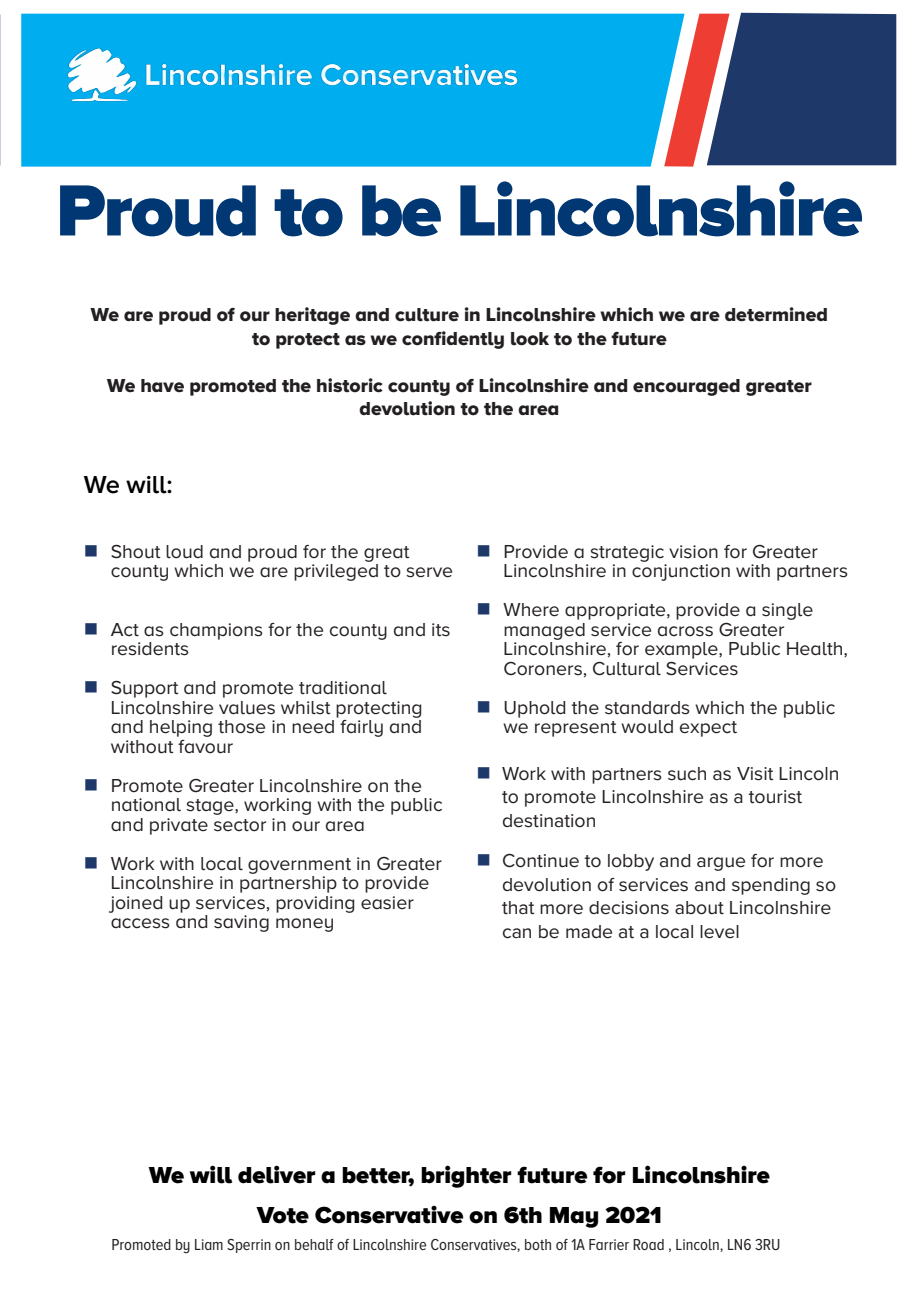
<style>
.page{position:relative;width:919px;height:1289px;background:#fff}
.page>*{position:absolute;margin:0;border:0;box-sizing:border-box;transform-origin:0 0}
.t1{font:900 75px "Proxima Nova A";letter-spacing:-.03em;color:#013874}
.t2{font:600 25.5px "Proxima Nova A";color:#000}
.t3{font:900 24px "Proxima Nova A";color:#000}
.t4{font:19.5px/19.5px "Proxima Nova A";color:#231f20}
.t5{font:19.5px/23.4px "Proxima Nova";color:#231f20}
.t6{font:19.5px/23.4px "Proxima Nova A Extrabld";color:#231f20;text-align:center}
.t7{font:16.5px "Proxima Nova A Cond";color:#231f20}
</style>
<div class="page">
<div style="left:21px;top:14px;width:643px;height:153px;background:#00aeef"></div>
<svg style="left:664px;top:13px;width:232px;height:154px"></svg>
<img style="left:67px;top:40px;width:460px;height:69px">
<p class="t1" style="left:56px;top:167px;width:808px">Proud to be Lincolnshire</p>
<p class="t6" style="left:91px;top:302px;width:738px">We are proud of our heritage and culture in Lincolnshire which we are determined to protect as we confidently look to the future</p>
<p class="t6" style="left:107px;top:373px;width:706px">We have promoted the historic county of Lincolnshire and encouraged greater devolution to the area</p>
<p class="t2" style="left:84px;top:470px;width:90px">We will:</p>
<p class="t4" style="left:111px;top:541px;width:344px">Shout loud and proud for the great county which we are privileged to serve</p>
<p class="t4" style="left:111px;top:619px;width:341px">Act as champions for the county and its residents</p>
<p class="t4" style="left:111px;top:677px;width:313px">Support and promote traditional<br>Lincolnshire values whilst protecting and helping those in need fairly and without favour</p>
<p class="t4" style="left:111px;top:775px;width:333px">Promote Greater Lincolnshire on the national stage, working with the public and private sector in our area</p>
<p class="t4" style="left:111px;top:853px;width:333px">Work with local government in Greater Lincolnshire in partnership to provide joined up services, providing easier access and saving money</p>
<p class="t4" style="left:503px;top:541px;width:346px">Provide a strategic vision for Greater<br>Lincolnshire in conjunction with partners</p>
<p class="t4" style="left:503px;top:599px;width:346px">Where appropriate, provide a single managed service across Greater Lincolnshire, for example, Public Health, Coroners, Cultural Services</p>
<p class="t4" style="left:503px;top:697px;width:333px">Uphold the standards which the public we represent would expect</p>
<p class="t5" style="left:502px;top:761px;width:339px">Work with partners such as Visit Lincoln to promote Lincolnshire as a tourist destination</p>
<p class="t5" style="left:502px;top:848px;width:335px">Continue to lobby and argue for more devolution of services and spending so that more decisions about Lincolnshire can be made at a local level</p>
<p class="t3" style="left:149px;top:1161px;width:622px">We will deliver a better, brighter future for Lincolnshire</p>
<p class="t3" style="left:257px;top:1200px;width:406px">Vote Conservative on 6th May 2021</p>
<p class="t7" style="left:111px;top:1235px;width:670px">Promoted by Liam Sperrin on behalf of Lincolnshire Conservatives, both of 1A Farrier Road , Lincoln, LN6 3RU</p>
</div>
